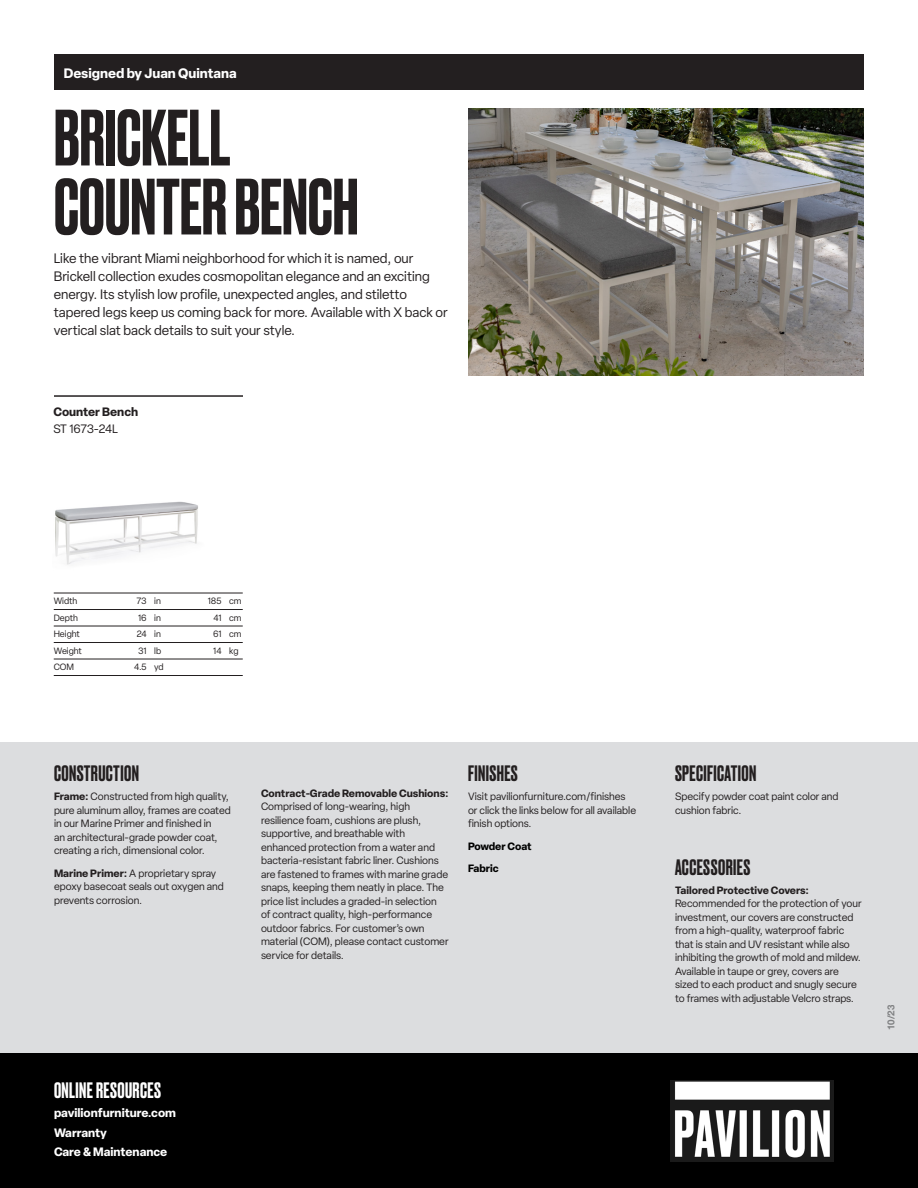
<style>
.page{position:relative;width:918px;height:1188px;background:#fff}
.page>*{position:absolute;margin:0;border:0;box-sizing:border-box;transform-origin:0 0}
.t1{font:500 75px "Druk";color:#231f20}
.Subhead{font:500 21px "Druk";letter-spacing:.02em;color:#231f20}
.t2{font:500 21px "Druk";letter-spacing:.02em;color:#fff}
.Intro_Description{font:13.5px/18px "Elza";color:#231f20}
.designer_name_new{font:700 13.5px "Elza";color:#fff}
.t3{font:700 12px/19.5px "Elza";color:#fff}
.Product_Name{font:700 12px "Elza";color:#231f20}
.Product_skewNumber{font:12px "Elza";letter-spacing:-.035em;color:#231f20}
.Body_2{font:10.5px/13.5px "Elza";color:#231f20}
.Subhead-2{font:10.5px/13.5px "Elza";color:#231f20}
.Body_2-2{font:700 10.5px "Elza";color:#000}
.t4{font:700 9.75px "Helvetica Neue LT Std";color:#57585a}
.DIMS_with_Tabs2{font:9px "Elza";color:#231f20}
.s1{font-weight:700}
</style>
<div class="page">
<div style="left:0;top:1053px;width:918px;height:135px;background:#000"></div>
<img style="left:670px;top:1081px;width:164px;height:81px">
<div style="left:0;top:742px;width:918px;height:311px;background:#dcdddf"></div>
<div style="left:55px;top:54px;width:809px;height:36px;background:#231f20"></div>
<img style="left:55px;top:501px;width:143px;height:64px">
<hr style="left:54px;top:593px;width:189px;height:1px;background:#231f20">
<hr style="left:54px;top:609px;width:189px;height:1px;background:#231f20">
<hr style="left:54px;top:626px;width:189px;height:1px;background:#231f20">
<hr style="left:54px;top:642px;width:189px;height:1px;background:#231f20">
<hr style="left:54px;top:659px;width:189px;height:1px;background:#231f20">
<hr style="left:54px;top:675px;width:189px;height:1px;background:#231f20">
<img style="left:468px;top:108px;width:396px;height:268px">
<hr style="left:54px;top:395px;width:189px;height:2px;background:#231f20">
<p class="designer_name_new" style="left:64px;top:63px;width:174px">Designed by Juan Quintana</p>
<p class="t1" style="left:54px;top:86px;width:178px">BRICKELL</p>
<p class="t1" style="left:54px;top:155px;width:306px">COUNTER BENCH</p>
<p class="Intro_Description" style="left:54px;top:249px;width:395px">Like the vibrant Miami neighborhood for which it is named, our Brickell collection exudes cosmopolitan elegance and an exciting energy. Its stylish low profile, unexpected angles, and stiletto tapered legs keep us coming back for more. Available with X back or vertical slat back details to suit your style.</p>
<p class="Product_Name" style="left:53px;top:404px;width:86px">Counter Bench</p>
<p class="Product_skewNumber" style="left:53px;top:421px;width:66px">ST 1673-24L</p>
<p class="DIMS_with_Tabs2" style="left:54px;top:595px;width:25px">Width</p>
<p class="DIMS_with_Tabs2" style="left:137px;top:595px;width:26px">73 in</p>
<p class="DIMS_with_Tabs2" style="left:208px;top:595px;width:35px">185 cm</p>
<p class="DIMS_with_Tabs2" style="left:54px;top:612px;width:26px">Depth</p>
<p class="DIMS_with_Tabs2" style="left:138px;top:612px;width:24px">16 in</p>
<p class="DIMS_with_Tabs2" style="left:213px;top:612px;width:30px">41 cm</p>
<p class="DIMS_with_Tabs2" style="left:54px;top:628px;width:28px">Height</p>
<p class="DIMS_with_Tabs2" style="left:137px;top:628px;width:26px">24 in</p>
<p class="DIMS_with_Tabs2" style="left:213px;top:628px;width:30px">61 cm</p>
<p class="DIMS_with_Tabs2" style="left:54px;top:645px;width:30px">Weight</p>
<p class="DIMS_with_Tabs2" style="left:138px;top:645px;width:25px">31 lb</p>
<p class="DIMS_with_Tabs2" style="left:213px;top:645px;width:27px">14 kg</p>
<p class="DIMS_with_Tabs2" style="left:54px;top:661px;width:22px">COM</p>
<p class="DIMS_with_Tabs2" style="left:134px;top:661px;width:31px">4.5 yd</p>
<p class="Subhead" style="left:54px;top:759px;width:86px">CONSTRUCTION</p>
<p class="Body_2" style="left:54px;top:790px;width:178px"><span class="s1">Frame:</span> Constructed from high quality, pure aluminum alloy, frames are coated in our Marine Primer and finished in<br>an architectural-grade powder coat, creating a rich, dimensional color.</p>
<p class="Body_2" style="left:54px;top:866px;width:171px"><span class="s1">Marine Primer:</span> A proprietary spray epoxy basecoat seals out oxygen and prevents corrosion.</p>
<p class="Body_2" style="left:261px;top:786px;width:189px"><span class="s1">Contract-Grade Removable Cushions:<br></span>Comprised of long-wearing, high resilience foam, cushions are plush, supportive, and breathable with enhanced protection from a water and bacteria-resistant fabric liner. Cushions are fastened to frames with marine grade snaps, keeping them neatly in place. The price list includes a graded-in selection of contract quality, high-performance outdoor fabrics. For customer’s own material (COM), please contact customer service for details.</p>
<p class="Subhead" style="left:468px;top:759px;width:51px">FINISHES</p>
<p class="Body_2" style="left:468px;top:790px;width:170px">Visit pavilionfurniture.com/finishes or click the links below for all available finish options.</p>
<p class="Body_2-2" style="left:468px;top:838px;width:65px">Powder Coat</p>
<p class="Body_2-2" style="left:468px;top:861px;width:32px">Fabric</p>
<h2 class="t2" style="left:54px;top:1076px;width:108px">ONLINE RESOURCES</h2>
<p class="t3" style="left:54px;top:1103px;width:124px">pavilionfurniture.com<br>Warranty<br>Care &amp; Maintenance</p>
<p class="Subhead" style="left:675px;top:759px;width:83px">SPECIFICATION</p>
<p class="Subhead-2" style="left:675px;top:790px;width:165px">Specify powder coat paint color and cushion fabric.</p>
<p class="Subhead" style="left:675px;top:853px;width:77px">ACCESSORIES</p>
<p class="Body_2" style="left:675px;top:883px;width:188px"><span class="s1">Tailored Protective Covers:<br></span>Recommended for the protection of your investment, our covers are constructed from a high-quality, waterproof fabric that is stain and UV resistant while also inhibiting the growth of mold and mildew.<br>Available in taupe or grey, covers are sized to each product and snugly secure to frames with adjustable Velcro straps.</p>
<p class="t4" style="left:885px;top:1030px;width:27px;rotate:-90deg">10/23</p>
</div>
